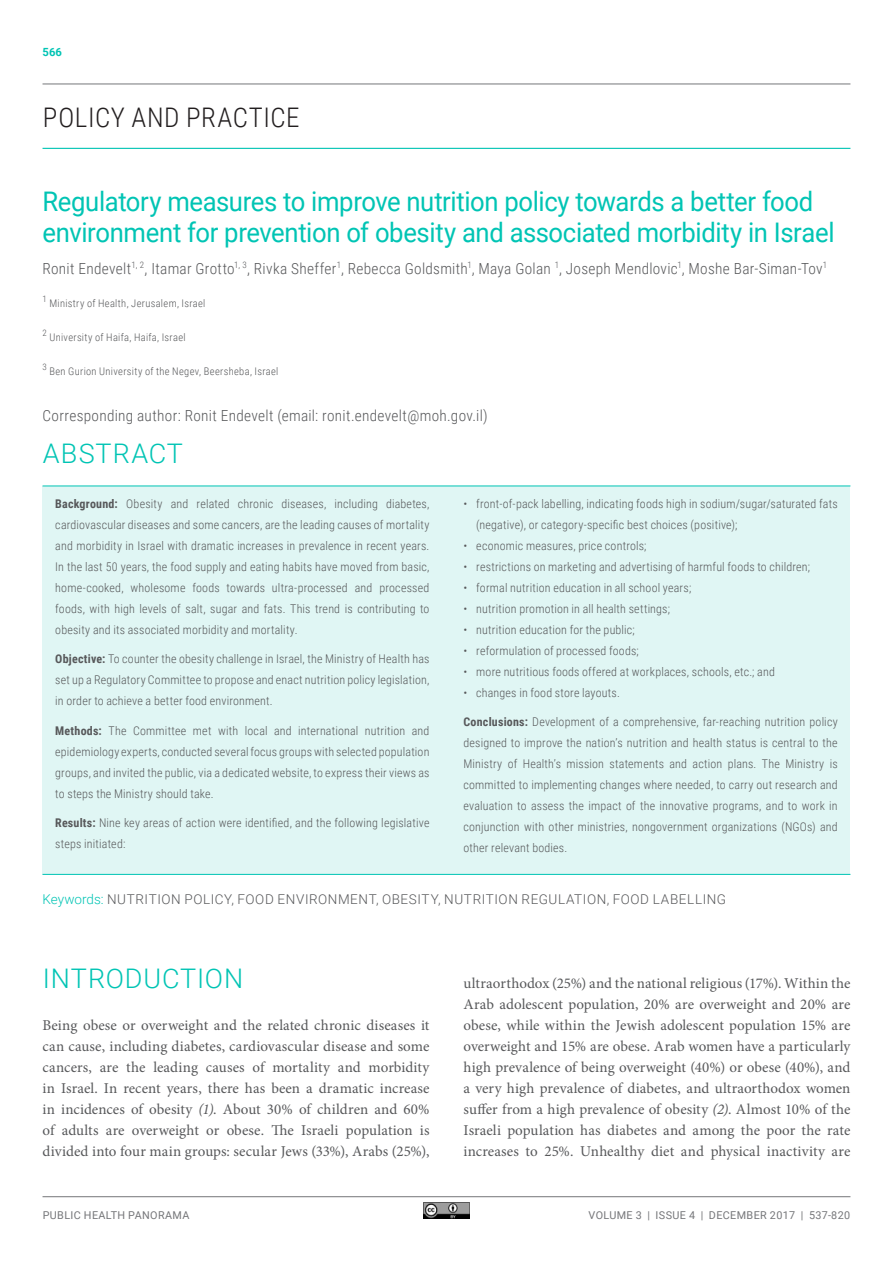
<style>
.page{position:relative;width:893px;height:1263px;background:#fff}
.page>*{position:absolute;margin:0;border:0;box-sizing:border-box;transform-origin:0 0}
.HEAD_B_variable{font:27px/31.5px "Roboto";letter-spacing:-.015em;color:#00c4b4;scale:.95 1}
.HEAD_B{font:300 27px "Roboto";letter-spacing:.03em;color:#00c4b4}
.HEAD_A{font:300 27px "Roboto Condensed";letter-spacing:.02em;color:#231f20}
.Author{font:300 15.3px "Roboto Condensed";letter-spacing:.02em;color:#57585a}
.BODY_TEXT{font:15px/21px "Minion Pro";letter-spacing:.005em;color:#57585a;text-align:justify}
.KEYWORDS{font:300 13.5px "Roboto";letter-spacing:.045em;color:#57585a}
.t1{font:300 12px/21px "Roboto Condensed";letter-spacing:.015em;color:#57585a;text-align:justify}
.t2{font:700 11.25px "Roboto";color:#00c4b4}
.t3{font:10.8px "Roboto";letter-spacing:.035em;color:#757679}
.Footnote_author{font:300 10.5px "Roboto Condensed";letter-spacing:.03em;color:#57585a}
.Footnote_author-2{font:300 8.85px "Roboto Condensed";color:#57585a}
.s1{font-weight:700}
.s2{color:#00c4b4}
.s3{font-style:italic}
</style>
<div class="page">
<hr style="left:43px;top:84px;width:807px;height:1px;background:#757679">
<hr style="left:43px;top:1196px;width:807px;height:1px;background:#757679">
<hr style="left:43px;top:148px;width:807px;height:1px;background:#00c4b4">
<div style="left:43px;top:486px;width:807px;height:388px;background:#e0f6f4"></div>
<hr style="left:43px;top:486px;width:807px;height:1px;background:#00c4b4">
<hr style="left:43px;top:874px;width:807px;height:1px;background:#00c4b4">
<img style="left:423px;top:1202px;width:47px;height:16px">
<p class="t2" style="left:43px;top:44px;width:21px">566</p>
<p class="HEAD_A" style="left:43px;top:98px;width:258px">POLICY AND PRACTICE</p>
<p class="HEAD_B_variable" style="left:43px;top:184px;width:835px">Regulatory measures to improve nutrition policy towards a better food environment for prevention of obesity and associated morbidity in Israel</p>
<p class="Author" style="left:43px;top:257px;width:786px">Ronit Endevelt<sup>1,</sup> <sup>2</sup>, Itamar Grotto<sup>1,</sup> <sup>3</sup>, Rivka Sheffer<sup>1</sup>, Rebecca Goldsmith<sup>1</sup>, Maya Golan <sup>1</sup>, Joseph Mendlovic<sup>1</sup>, Moshe Bar-Siman-Tov<sup>1</sup></p>
<p class="Footnote_author-2" style="left:43px;top:293px;width:6px">1</p>
<p class="Footnote_author" style="left:49px;top:296px;width:158px">Ministry of Health, Jerusalem, Israel</p>
<p class="Footnote_author-2" style="left:43px;top:327px;width:6px">2</p>
<p class="Footnote_author" style="left:49px;top:330px;width:138px">University of Haifa, Haifa, Israel</p>
<p class="Footnote_author-2" style="left:43px;top:360px;width:6px">3</p>
<p class="Footnote_author" style="left:49px;top:364px;width:231px">Ben Gurion University of the Negev, Beersheba, Israel</p>
<p class="Author" style="left:43px;top:404px;width:447px">Corresponding author: Ronit Endevelt (email: ronit.endevelt@moh.gov.il)</p>
<p class="HEAD_B" style="left:43px;top:434px;width:142px">ABSTRACT</p>
<p class="t1" style="left:55px;top:492px;width:376px"><span class="s1">Background:</span> Obesity and related chronic diseases, including diabetes, cardiovascular diseases and some cancers, are the leading causes of mortality and morbidity in Israel with dramatic increases in prevalence in recent years.<br>In the last 50 years, the food supply and eating habits have moved from basic, home-cooked, wholesome foods towards ultra-processed and processed foods, with high levels of salt, sugar and fats. This trend is contributing to obesity and its associated morbidity and mortality.</p>
<p class="t1" style="left:55px;top:648px;width:376px"><span class="s1">Objective:</span> To counter the obesity challenge in Israel, the Ministry of Health has set up a Regulatory Committee to propose and enact nutrition policy legislation, in order to achieve a better food environment.</p>
<p class="t1" style="left:55px;top:719px;width:376px"><span class="s1">Methods:</span> The Committee met with local and international nutrition and epidemiology experts, conducted several focus groups with selected population groups, and invited the public, via a dedicated website, to express their views as to steps the Ministry should take.</p>
<p class="t1" style="left:55px;top:812px;width:376px"><span class="s1">Results:</span> Nine key areas of action were identified, and the following legislative steps initiated:</p>
<p class="t1" style="left:476px;top:492px;width:363px;text-indent:-13px">• front-of-pack labelling, indicating foods high in sodium/sugar/saturated fats (negative), or category-specific best choices (positive);</p>
<p class="t1" style="left:463px;top:534px;width:185px">• economic measures, price controls;</p>
<p class="t1" style="left:463px;top:555px;width:348px">• restrictions on marketing and advertising of harmful foods to children;</p>
<p class="t1" style="left:463px;top:576px;width:229px">• formal nutrition education in all school years;</p>
<p class="t1" style="left:463px;top:597px;width:208px">• nutrition promotion in all health settings;</p>
<p class="t1" style="left:463px;top:618px;width:173px">• nutrition education for the public;</p>
<p class="t1" style="left:463px;top:639px;width:177px">• reformulation of processed foods;</p>
<p class="t1" style="left:463px;top:660px;width:313px">• more nutritious foods offered at workplaces, schools, etc.; and</p>
<p class="t1" style="left:463px;top:681px;width:158px">• changes in food store layouts.</p>
<p class="t1" style="left:463px;top:711px;width:376px"><span class="s1">Conclusions:</span> Development of a comprehensive, far-reaching nutrition policy designed to improve the nation’s nutrition and health status is central to the Ministry of Health’s mission statements and action plans. The Ministry is committed to implementing changes where needed, to carry out research and evaluation to assess the impact of the innovative programs, and to work in conjunction with other ministries, nongovernment organizations (NGOs) and other relevant bodies.</p>
<p class="KEYWORDS" style="left:43px;top:889px;width:685px"><span class="s2">Keywords:</span> NUTRITION POLICY, FOOD ENVIRONMENT, OBESITY, NUTRITION REGULATION, FOOD LABELLING</p>
<p class="HEAD_B" style="left:43px;top:959px;width:202px">INTRODUCTION</p>
<p class="BODY_TEXT" style="left:43px;top:1014px;width:388px">Being obese or overweight and the related chronic diseases it can cause, including diabetes, cardiovascular disease and some cancers, are the leading causes of mortality and morbidity in Israel. In recent years, there has been a dramatic increase in incidences of obesity <span class="s3">(1)</span>. About 30% of children and 60% of adults are overweight or obese. The Israeli population is divided into four main groups: secular Jews (33%), Arabs (25%),</p>
<p class="BODY_TEXT" style="left:463px;top:972px;width:388px">ultraorthodox (25%) and the national religious (17%). Within the Arab adolescent population, 20% are overweight and 20% are obese, while within the Jewish adolescent population 15% are overweight and 15% are obese. Arab women have a particularly high prevalence of being overweight (40%) or obese (40%), and a very high prevalence of diabetes, and ultraorthodox women suffer from a high prevalence of obesity <span class="s3">(2)</span>. Almost 10% of the Israeli population has diabetes and among the poor the rate increases to 25%. Unhealthy diet and physical inactivity are</p>
<p class="t3" style="left:43px;top:1207px;width:148px">PUBLIC HEALTH PANORAMA</p>
<p class="t3" style="left:589px;top:1207px;width:263px">VOLUME 3 | ISSUE 4 | DECEMBER 2017 | 537-820</p>
</div>
